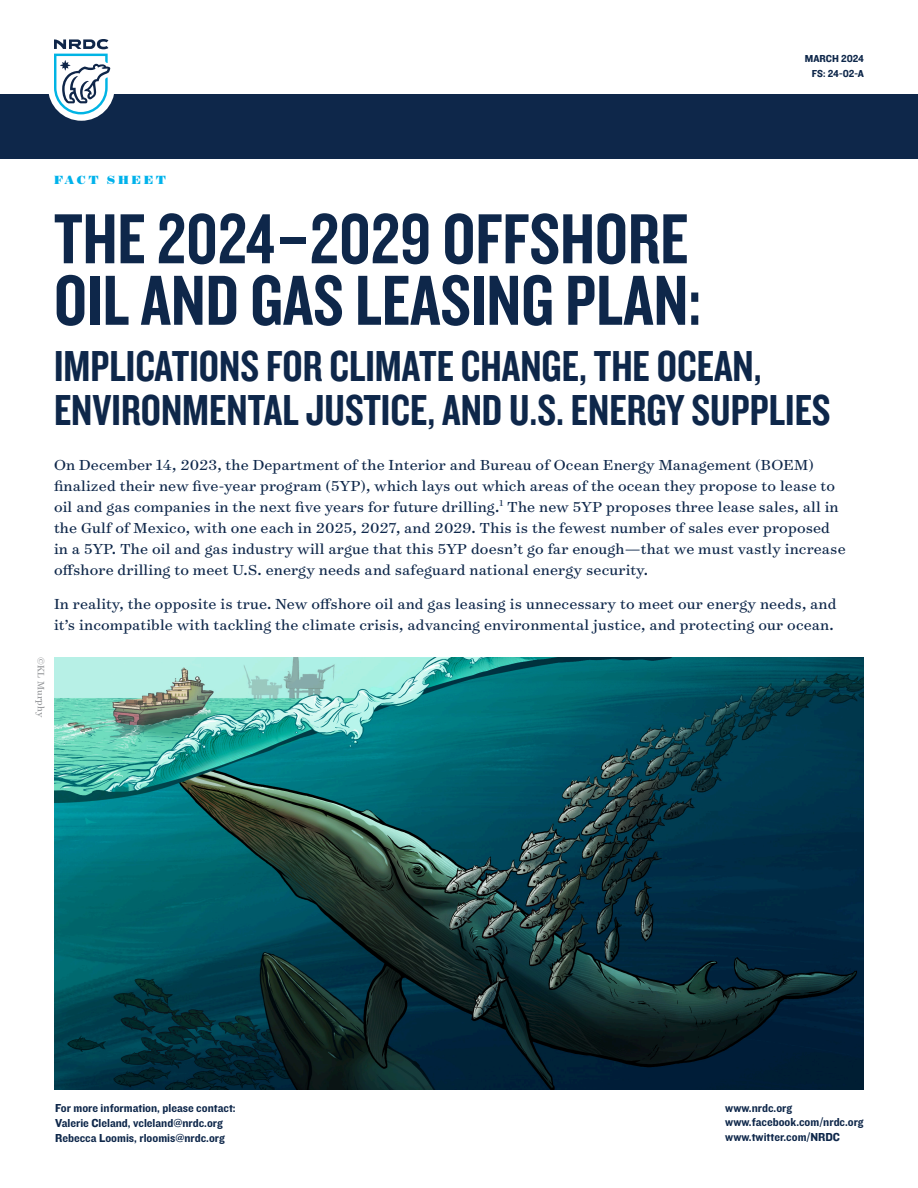
<style>
.page{position:relative;width:918px;height:1188px;background:#fff}
.page>*{position:absolute;margin:0;border:0;box-sizing:border-box;transform-origin:0 0}
.t1{font:73.5px/61.5px "Knockout 49 Liteweight";color:#0e274a}
.t2{font:45px/43.5px "Knockout 49 Liteweight";color:#0e274a}
.t3{font:16.5px/21px "Surveyor Text";letter-spacing:.01em;color:#0e274a}
.t4{font:900 13.5px "Surveyor Display";letter-spacing:.195em;color:#00b2eb}
.t5{font:12px/15px "Knockout 51 Middleweight";color:#0e274a}
.t6{font:10.5px/15px "Knockout 51 Middleweight";color:#0e274a;text-align:right}
.t7{font:10.5px "Surveyor Text";letter-spacing:.01em;color:#939598}
</style>
<div class="page">
<div style="left:0;top:94px;width:918px;height:65px;background:#0e274a"></div>
<div style="left:48px;top:26px;width:67px;height:95px;background:#fff;border-radius:33px"></div>
<svg style="left:54px;top:39px;width:56px;height:75px"></svg>
<img style="left:54px;top:657px;width:810px;height:432px">
<p class="t6" style="left:805px;top:51px;width:61px">MARCH 2024<br>FS: 24-02-A</p>
<p class="t4" style="left:54px;top:171px;width:113px">FACT SHEET</p>
<h1 class="t1" style="left:54px;top:206px;width:649px">THE 2024–2029 OFFSHORE<br>OIL AND GAS LEASING PLAN:</h1>
<h2 class="t2" style="left:54px;top:343px;width:778px">IMPLICATIONS FOR CLIMATE CHANGE, THE OCEAN,<br>ENVIRONMENTAL JUSTICE, AND U.S. ENERGY SUPPLIES</h2>
<p class="t7" style="left:48px;top:657px;width:62px;rotate:90deg">©KL Murphy</p>
<p class="t3" style="left:54px;top:454px;width:793px">On December 14, 2023, the Department of the Interior and Bureau of Ocean Energy Management (BOEM) finalized their new five-year program (5YP), which lays out which areas of the ocean they propose to lease to oil and gas companies in the next five years for future drilling.<sup>1</sup> The new 5YP proposes three lease sales, all in the Gulf of Mexico, with one each in 2025, 2027, and 2029. This is the fewest number of sales ever proposed in a 5YP. The oil and gas industry will argue that this 5YP doesn’t go far enough—that we must vastly increase offshore drilling to meet U.S. energy needs and safeguard national energy security.</p>
<p class="t3" style="left:54px;top:593px;width:784px">In reality, the opposite is true. New offshore oil and gas leasing is unnecessary to meet our energy needs, and it’s incompatible with tackling the climate crisis, advancing environmental justice, and protecting our ocean.</p>
<p class="t5" style="left:55px;top:1100px;width:182px">For more information, please contact:<br>Valerie Cleland, vcleland@nrdc.org<br>Rebecca Loomis, rloomis@nrdc.org</p>
<p class="t5" style="left:725px;top:1100px;width:140px;line-height:14.4px">www.nrdc.org www.facebook.com/nrdc.org www.twitter.com/NRDC</p>
</div>
